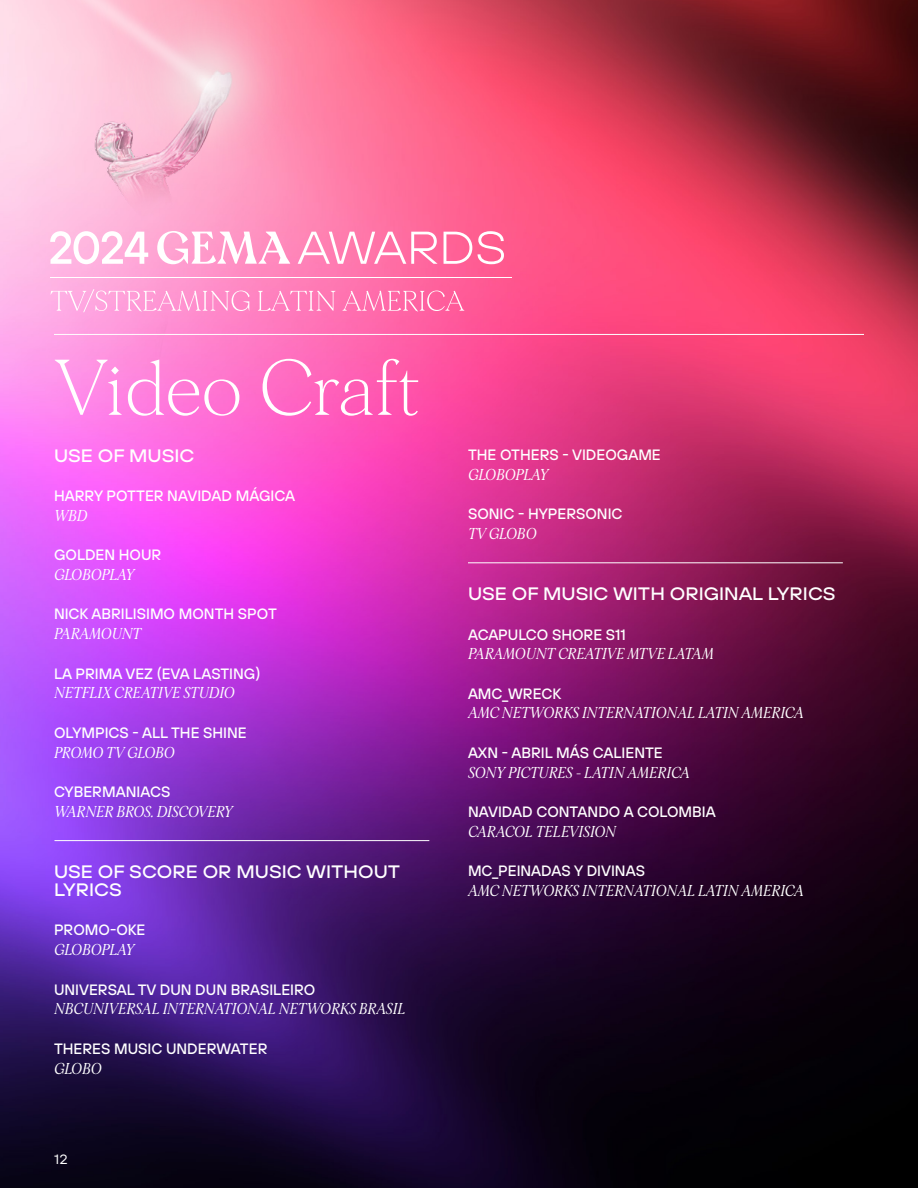
<style>
.page{position:relative;width:918px;height:1188px;background:#fff}
.page>*{position:absolute;margin:0;border:0;box-sizing:border-box;transform-origin:0 0}
.t1{font:200 75px "Morion";letter-spacing:-.015em;color:#fff}
.t2{font:500 18px/18px "TT Hoves Pro Exp";color:#fff}
.t3{font:500 15px "TT Hoves Pro";color:#fff}
.t4{font:italic 15px "Morion";color:#fff}
.t5{font:13.5px "TT Hoves Pro Exp";color:#fff}
</style>
<div class="page">
<img style="left:0;top:0;width:918px;height:1188px">
<hr style="left:54px;top:334px;width:810px;height:1px;background:#fff">
<img style="left:21px;top:0;width:376px;height:357px">
<svg style="left:50px;top:289px;width:200px;height:23px;background:#fea8da"></svg>
<svg style="left:258px;top:291px;width:78px;height:20px;background:#fe8fc4"></svg>
<svg style="left:342px;top:291px;width:122px;height:21px;background:#fe7eb3"></svg>
<svg style="left:50px;top:231px;width:98px;height:33px"></svg>
<svg style="left:157px;top:231px;width:133px;height:33px"></svg>
<svg style="left:298px;top:232px;width:140px;height:32px"></svg>
<svg style="left:444px;top:232px;width:28px;height:32px"></svg>
<svg style="left:478px;top:231px;width:26px;height:33px"></svg>
<hr style="left:50px;top:277px;width:462px;height:1px;background:#fff">
<img style="left:0;top:0;width:240px;height:231px">
<hr style="left:54px;top:840px;width:375px;height:1px;background:#fff">
<hr style="left:468px;top:562px;width:375px;height:1px;background:#fff">
<h1 class="t1" style="left:54px;top:346px;width:367px">Video Craft</h1>
<p class="t2" style="left:54px;top:446px;width:142px">USE OF MUSIC</p>
<p class="t3" style="left:54px;top:485px;width:243px">HARRY POTTER NAVIDAD MÁGICA</p>
<p class="t4" style="left:54px;top:507px;width:35px">WBD</p>
<p class="t3" style="left:54px;top:545px;width:109px">GOLDEN HOUR</p>
<p class="t4" style="left:54px;top:566px;width:82px">GLOBOPLAY</p>
<p class="t3" style="left:54px;top:604px;width:224px">NICK ABRILISIMO MONTH SPOT</p>
<p class="t4" style="left:54px;top:625px;width:89px">PARAMOUNT</p>
<p class="t3" style="left:54px;top:663px;width:208px">LA PRIMA VEZ (EVA LASTING)</p>
<p class="t4" style="left:54px;top:684px;width:182px">NETFLIX CREATIVE STUDIO</p>
<p class="t3" style="left:54px;top:722px;width:194px">OLYMPICS - ALL THE SHINE</p>
<p class="t4" style="left:54px;top:744px;width:122px">PROMO TV GLOBO</p>
<p class="t3" style="left:54px;top:781px;width:118px">CYBERMANIACS</p>
<p class="t4" style="left:54px;top:803px;width:180px">WARNER BROS. DISCOVERY</p>
<p class="t2" style="left:54px;top:863px;width:348px">USE OF SCORE OR MUSIC WITHOUT<br>LYRICS</p>
<p class="t3" style="left:54px;top:920px;width:93px">PROMO-OKE</p>
<p class="t4" style="left:54px;top:941px;width:82px">GLOBOPLAY</p>
<p class="t3" style="left:54px;top:979px;width:263px">UNIVERSAL TV DUN DUN BRASILEIRO</p>
<p class="t4" style="left:54px;top:1001px;width:353px">NBCUNIVERSAL INTERNATIONAL NETWORKS BRASIL</p>
<p class="t3" style="left:54px;top:1038px;width:215px">THERES MUSIC UNDERWATER</p>
<p class="t4" style="left:54px;top:1060px;width:49px">GLOBO</p>
<p class="t5" style="left:54px;top:1150px;width:15px">12</p>
<p class="t3" style="left:468px;top:444px;width:194px">THE OTHERS - VIDEOGAME</p>
<p class="t4" style="left:468px;top:466px;width:82px">GLOBOPLAY</p>
<p class="t3" style="left:468px;top:504px;width:156px">SONIC - HYPERSONIC</p>
<p class="t4" style="left:468px;top:525px;width:70px">TV GLOBO</p>
<p class="t2" style="left:468px;top:585px;width:369px">USE OF MUSIC WITH ORIGINAL LYRICS</p>
<p class="t3" style="left:468px;top:624px;width:159px">ACAPULCO SHORE S11</p>
<p class="t4" style="left:468px;top:645px;width:247px">PARAMOUNT CREATIVE MTVE LATAM</p>
<p class="t3" style="left:468px;top:683px;width:95px">AMC_WRECK</p>
<p class="t4" style="left:468px;top:705px;width:337px">AMC NETWORKS INTERNATIONAL LATIN AMERICA</p>
<p class="t3" style="left:468px;top:742px;width:196px">AXN - ABRIL MÁS CALIENTE</p>
<p class="t4" style="left:468px;top:764px;width:223px">SONY PICTURES - LATIN AMERICA</p>
<p class="t3" style="left:468px;top:802px;width:249px">NAVIDAD CONTANDO A COLOMBIA</p>
<p class="t4" style="left:468px;top:823px;width:150px">CARACOL TELEVISION</p>
<p class="t3" style="left:468px;top:861px;width:179px">MC_PEINADAS Y DIVINAS</p>
<p class="t4" style="left:468px;top:882px;width:337px">AMC NETWORKS INTERNATIONAL LATIN AMERICA</p>
</div>
